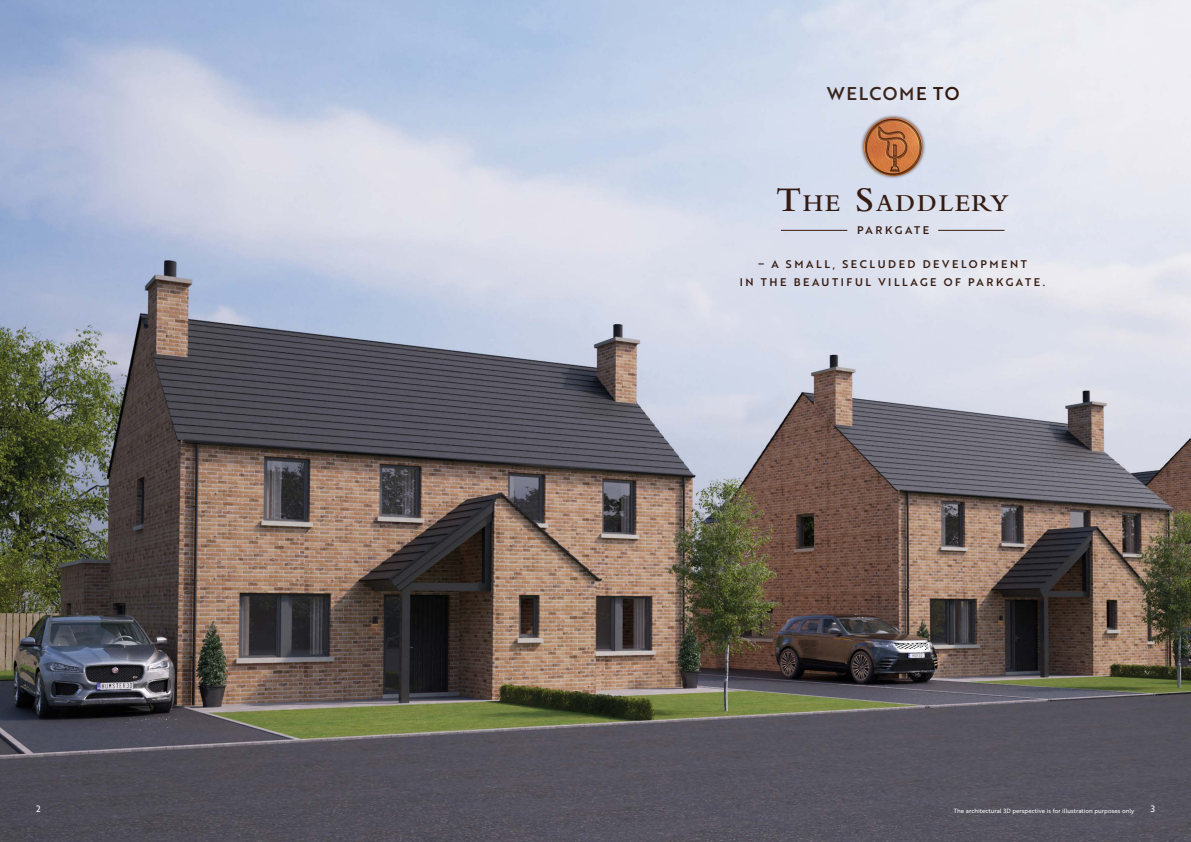
<style>
.page{position:relative;width:1191px;height:842px;background:#fff}
.page>*{position:absolute;margin:0;border:0;box-sizing:border-box;transform-origin:0 0}
.t1{font:600 25.2px "Bembo";letter-spacing:.07em;color:#351b11}
.t2{font:18px "Brother 1816 Medium";letter-spacing:.09em;color:#442a20}
.t3{font:10.8px/18px "Brother 1816 Medium";letter-spacing:.24em;color:#351b11;text-align:center}
.t4{font:9px "Brother 1816 Regular";color:#fff}
.t5{font:6px "Brother 1816 Regular";color:#fff}
.s1{color:#351b11}
.s2{font-size:36px}
</style>
<div class="page">
<img style="left:0;top:0;width:1191px;height:842px">
<div style="left:860px;top:114px;width:65px;height:65px;background:#351b11;opacity:.75"></div>
<img style="left:864px;top:118px;width:58px;height:58px;border-radius:29px">
<hr style="left:781px;top:230px;width:66px;height:1px;background:#351b11">
<hr style="left:938px;top:230px;width:66px;height:1px;background:#351b11">
<h2 class="t2" style="left:827px;top:80px;width:134px">WELCOM<span class="s1">E TO</span></h2>
<h1 class="t1" style="left:776px;top:189px;width:234px"><span class="s2">T</span>HE <span class="s2">S</span>ADDLERY</h1>
<p class="t3" style="left:857px;top:221px;width:73px">PARKGATE</p>
<p class="t3" style="left:739px;top:254px;width:307px">– A SMALL, SECLUDED DEVELOPMENT<br>IN THE BEAUTIFUL VILLAGE OF PARKGATE.</p>
<p class="t4" style="left:36px;top:801px;width:6px">2</p>
<p class="t4" style="left:1150px;top:802px;width:6px">3</p>
<p class="t5" style="left:954px;top:807px;width:182px">The architectural 3D perspective is for illustration purposes only</p>
</div>
